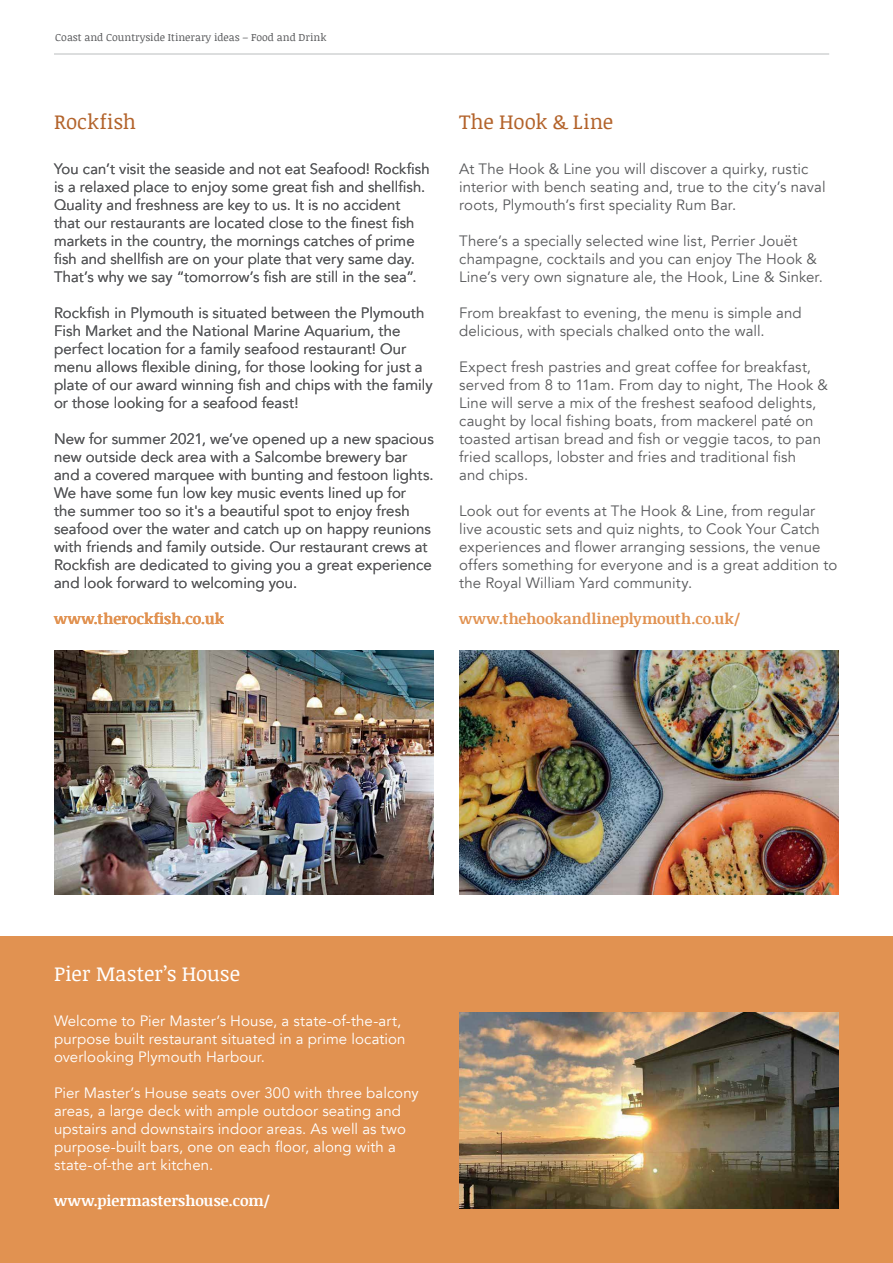
<style>
.page{position:relative;width:893px;height:1263px;background:#fff}
.page>*{position:absolute;margin:0;border:0;box-sizing:border-box;transform-origin:0 0}
.t1{font:20.55px "Noticia Text";color:#b3632b}
.t2{font:20.55px "Noticia Text";letter-spacing:-.005em;color:#fff}
.t3{font:15px/18px "Avenir";letter-spacing:.005em;color:#58595b}
.t4{font:15px/18px "Avenir";letter-spacing:.005em;color:#fff}
.t5{font:700 15px "Noticia Text";letter-spacing:.01em;color:#e19251}
.t6{font:700 15px "Noticia Text";letter-spacing:.005em;color:#fff}
.t7{font:10.5px "Noticia Text";color:#58595b}
</style>
<div class="page">
<div style="left:0;top:937px;width:893px;height:326px;background:#e19251"></div>
<hr style="left:54px;top:53px;width:775px;height:2px;background:#d1d3d4">
<img style="left:459px;top:1012px;width:380px;height:197px">
<img style="left:459px;top:651px;width:380px;height:243px">
<img style="left:54px;top:651px;width:380px;height:243px">
<p class="t7" style="left:55px;top:30px;width:273px">Coast and Countryside Itinerary ideas – Food and Drink</p>
<h1 class="t1" style="left:54px;top:108px;width:84px">Rockfish</h1>
<p class="t3" style="left:54px;top:160px;width:377px">You can’t visit the seaside and not eat Seafood! Rockfish is a relaxed place to enjoy some great fish and shellfish.<br>Quality and freshness are key to us. It is no accident that our restaurants are located close to the finest fish markets in the country, the mornings catches of prime fish and shellfish are on your plate that very same day.<br>That’s why we say “tomorrow’s fish are still in the sea”.</p>
<p class="t3" style="left:54px;top:304px;width:380px">Rockfish in Plymouth is situated between the Plymouth Fish Market and the National Marine Aquarium, the perfect location for a family seafood restaurant! Our menu allows flexible dining, for those looking for just a plate of our award winning fish and chips with the family or those looking for a seafood feast!</p>
<p class="t3" style="left:54px;top:430px;width:381px">New for summer 2021, we’ve opened up a new spacious new outside deck area with a Salcombe brewery bar and a covered marquee with bunting and festoon lights.<br>We have some fun low key music events lined up for<br>the summer too so it's a beautiful spot to enjoy fresh seafood over the water and catch up on happy reunions with friends and family outside. Our restaurant crews at Rockfish are dedicated to giving you a great experience and look forward to welcoming you.</p>
<p class="t5" style="left:54px;top:608px;width:172px">www.therockfish.co.uk</p>
<h1 class="t1" style="left:459px;top:108px;width:156px">The Hook &amp; Line</h1>
<p class="t3" style="left:459px;top:160px;width:368px">At The Hook &amp; Line you will discover a quirky, rustic interior with bench seating and, true to the city’s naval roots, Plymouth’s first speciality Rum Bar.</p>
<p class="t3" style="left:459px;top:232px;width:365px">There’s a specially selected wine list, Perrier Jouët champagne, cocktails and you can enjoy The Hook &amp;<br>Line’s very own signature ale, the Hook, Line &amp; Sinker.</p>
<p class="t3" style="left:459px;top:304px;width:344px">From breakfast to evening, the menu is simple and delicious, with specials chalked onto the wall.</p>
<p class="t3" style="left:459px;top:358px;width:370px">Expect fresh pastries and great coffee for breakfast, served from 8 to 11am. From day to night, The Hook &amp; Line will serve a mix of the freshest seafood delights, caught by local fishing boats, from mackerel paté on toasted artisan bread and fish or veggie tacos, to pan fried scallops, lobster and fries and traditional fish<br>and chips.</p>
<p class="t3" style="left:459px;top:502px;width:379px">Look out for events at The Hook &amp; Line, from regular live acoustic sets and quiz nights, to Cook Your Catch experiences and flower arranging sessions, the venue offers something for everyone and is a great addition to the Royal William Yard community.</p>
<p class="t5" style="left:459px;top:608px;width:283px">www.thehookandlineplymouth.co.uk/</p>
<h1 class="t2" style="left:54px;top:960px;width:188px">Pier Master’s House</h1>
<p class="t4" style="left:54px;top:1012px;width:353px">Welcome to Pier Master’s House, a state-of-the-art, purpose built restaurant situated in a prime location overlooking Plymouth Harbour.</p>
<p class="t4" style="left:54px;top:1084px;width:366px">Pier Master’s House seats over 300 with three balcony areas, a large deck with ample outdoor seating and upstairs and downstairs indoor areas. As well as two purpose-built bars, one on each floor, along with a state-of-the art kitchen.</p>
<p class="t6" style="left:54px;top:1189px;width:218px">www.piermastershouse.com/</p>
</div>
